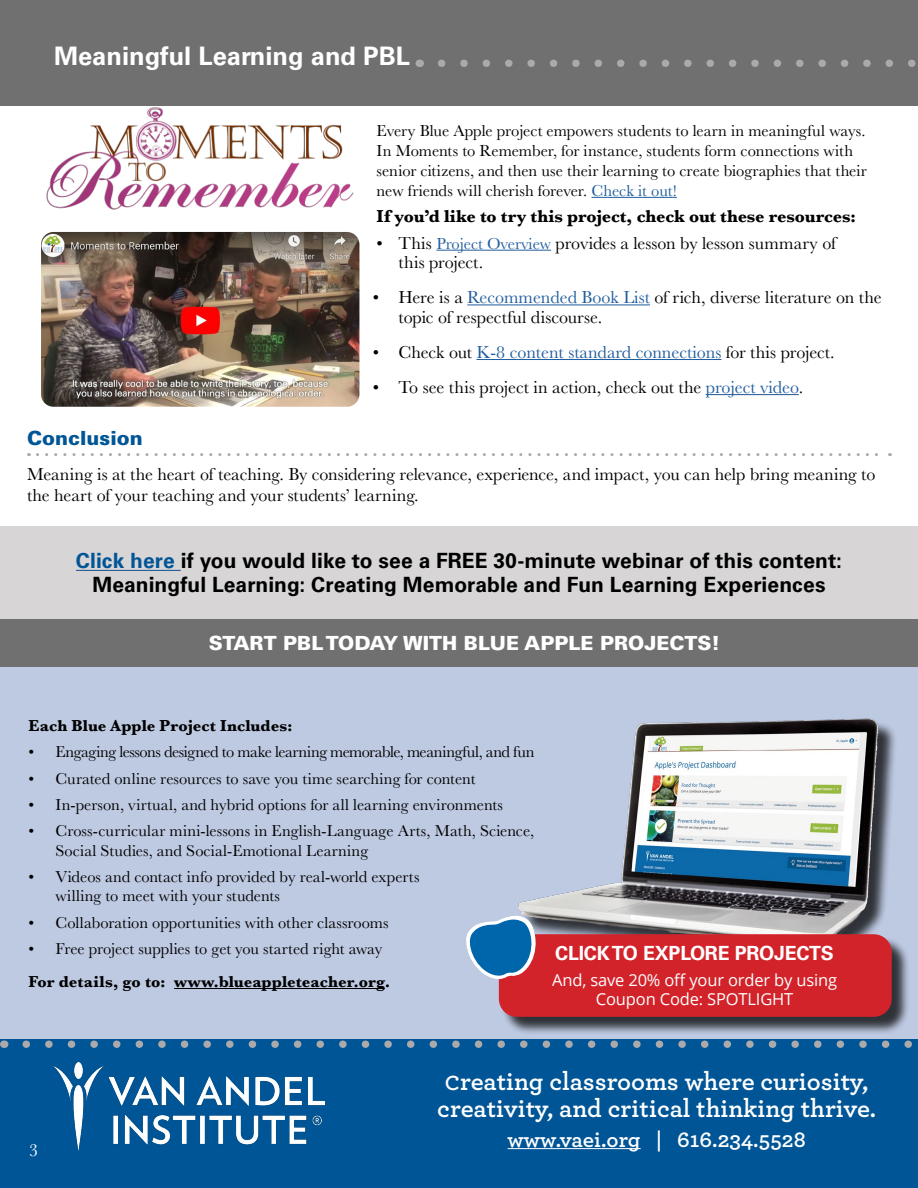
<style>
.page{position:relative;width:918px;height:1188px;background:#fff}
.page>*{position:absolute;margin:0;border:0;box-sizing:border-box;transform-origin:0 0}
.t1{font:700 25.5px "Univers LT Std";color:#fff}
.t2{font:700 22.5px/27px "Archer S Sm";color:#fff;text-align:center}
.t3{font:700 21px/24px "Univers LT Std";letter-spacing:.005em;color:#000;text-align:center}
.t4{font:900 19.5px "Univers LT Std";color:#fff}
.t5{font:700 19.5px "Archer S Sm";color:#fff}
.t6{font:700 19.5px "Univers LT Std";letter-spacing:-.01em;color:#fff}
.t7{font:900 19.5px "Univers LT Std";color:#005596}
.t8{font:18px/19.5px "Baskerville";color:#000}
.t9{font:18px "Baskerville";color:#215e9e}
.t10{font:700 18px "Baskerville";letter-spacing:-.005em;color:#000}
.t11{font:18px "Baskerville";color:#fff}
.t12{font:16.5px/19.8px "Baskerville";color:#000}
.t13{font:700 16.5px "Baskerville";color:#000}
.t14{font:16.5px/19px "Open Sans";letter-spacing:-.01em;color:#fff;text-align:center}
.t15{font:16.35px/19.5px "Baskerville";color:#000}
.t16{font:16.35px "Baskerville";letter-spacing:-.025em;color:#000}
.s1{color:#215e9e}
.s2{font-size:16.5px;color:#215e9e}
.s3{color:#000}
.s4{color:#005596}
.s5{font-size:19.5px}
</style>
<div class="page">
<div style="left:0;top:993px;width:918px;height:195px;background:#005596"></div>
<hr style="left:508px;top:1148px;width:133px;height:1px;background:#fff">
<img style="left:53px;top:1063px;width:271px;height:87px">
<div style="left:0;top:660px;width:918px;height:379px;background:#becae2"></div>
<hr style="left:591px;top:197px;width:86px;height:1px;background:#215e9e">
<hr style="left:436px;top:250px;width:115px;height:1px;background:#215e9e">
<hr style="left:467px;top:304px;width:183px;height:1px;background:#215e9e">
<hr style="left:477px;top:359px;width:244px;height:1px;background:#215e9e">
<hr style="left:706px;top:394px;width:93px;height:1px;background:#1f5692">
<img style="left:41px;top:232px;width:318px;height:175px">
<img style="left:43px;top:105px;width:313px;height:105px">
<div style="left:0;top:619px;width:918px;height:47px;background:#707071"></div>
<hr style="left:174px;top:988px;width:211px;height:1px;background:#000">
<img style="left:518px;top:718px;width:377px;height:217px">
<div style="left:501px;top:937px;width:409px;height:98px;background:#000;opacity:.75"></div>
<div style="left:499px;top:934px;width:393px;height:83px;background:#d2232a;border-radius:18px"></div>
<svg style="left:466px;top:912px;width:74px;height:70px"></svg>
<div style="left:0;top:526px;width:918px;height:93px;background:#d7d5d5"></div>
<hr style="left:76px;top:570px;width:105px;height:1px;background:#1f5692">
<svg style="left:26px;top:1040px;width:886px;height:8px"></svg>
<div style="left:0;top:0;width:918px;height:105px;background:#707071"></div>
<svg style="left:442px;top:60px;width:474px;height:7px"></svg>
<svg style="left:37px;top:453px;width:854px;height:3px"></svg>
<h1 class="t1" style="left:54px;top:41px;width:358px">Meaningful Learning and PBL</h1>
<p class="t12" style="left:377px;top:121px;width:492px">Every Blue Apple project empowers students to learn in meaningful ways.<br>In Moments to Remember, for instance, students form connections with senior citizens, and then use their learning to create biographies that their new friends will cherish forever. <span class="s1">Check it out!</span></p>
<p class="t10" style="left:377px;top:204px;width:481px">If you’d like to try this project, check out these resources:</p>
<p class="t8" style="left:399px;top:233px;width:439px;text-indent:-22px">• This <span class="s2">Project Overview</span> provides a lesson by lesson summary of this project.</p>
<p class="t8" style="left:399px;top:288px;width:485px;text-indent:-26px">• Here is a <span class="s1">Recommended Book List</span> of rich, diverse literature on the topic of respectful discourse.</p>
<p class="t9" style="left:373px;top:340px;width:463px"><span class="s3">• Check out</span> K-8 content standard connections <span class="s3">for this project.</span></p>
<p class="t8" style="left:373px;top:378px;width:432px">• To see this project in action, check out the <span class="s1">project video</span>.</p>
<p class="t7" style="left:27px;top:425px;width:117px">Conclusion</p>
<p class="t8" style="left:27px;top:463px;width:850px;line-height:21.6px">Meaning is at the heart of teaching. By considering relevance, experience, and impact, you can help bring meaning to the heart of your teaching and your students’ learning.</p>
<p class="t3" style="left:76px;top:549px;width:768px"><span class="s4">Click here</span> if you would like to see a FREE 30-minute webinar of this content:<br>Meaningful Learning: Creating Memorable and Fun Learning Experiences</p>
<p class="t4" style="left:209px;top:630px;width:513px">START PBL TODAY WITH BLUE APPLE PROJECTS!</p>
<p class="t13" style="left:29px;top:714px;width:266px">Each Blue Apple Project Includes:</p>
<p class="t16" style="left:29px;top:742px;width:507px">• Engaging lessons designed to make learning memorable, meaningful, and fun</p>
<p class="t15" style="left:29px;top:769px;width:448px">• Curated online resources to save you time searching for content</p>
<p class="t15" style="left:29px;top:795px;width:476px">• In-person, virtual, and hybrid options for all learning environments</p>
<p class="t15" style="left:56px;top:821px;width:480px;text-indent:-27px">• Cross-curricular mini-lessons in English-Language Arts, Math, Science,<br>Social Studies, and Social-Emotional Learning</p>
<p class="t15" style="left:56px;top:867px;width:366px;text-indent:-27px">• Videos and contact info provided by real-world experts willing to meet with your students</p>
<p class="t15" style="left:29px;top:913px;width:362px">• Collaboration opportunities with other classrooms</p>
<p class="t15" style="left:29px;top:939px;width:355px">• Free project supplies to get you started right away</p>
<p class="t13" style="left:29px;top:970px;width:363px">For details, go to: www.blueappleteacher.org.</p>
<p class="t6" style="left:555px;top:942px;width:280px">CLICK TO EXPLORE PROJECTS</p>
<p class="t14" style="left:552px;top:970px;width:286px">And, save 20% off your order by using<br>Coupon Code: SPOTLIGHT</p>
<p class="t11" style="left:29px;top:1139px;width:10px">3</p>
<h2 class="t2" style="left:437px;top:1067px;width:441px"><span class="s5">C</span>reating classrooms where curiosity, creativity, and critical thinking thrive.</h2>
<p class="t5" style="left:508px;top:1124px;width:300px">www.vaei.org | 616.234.5528</p>
</div>
